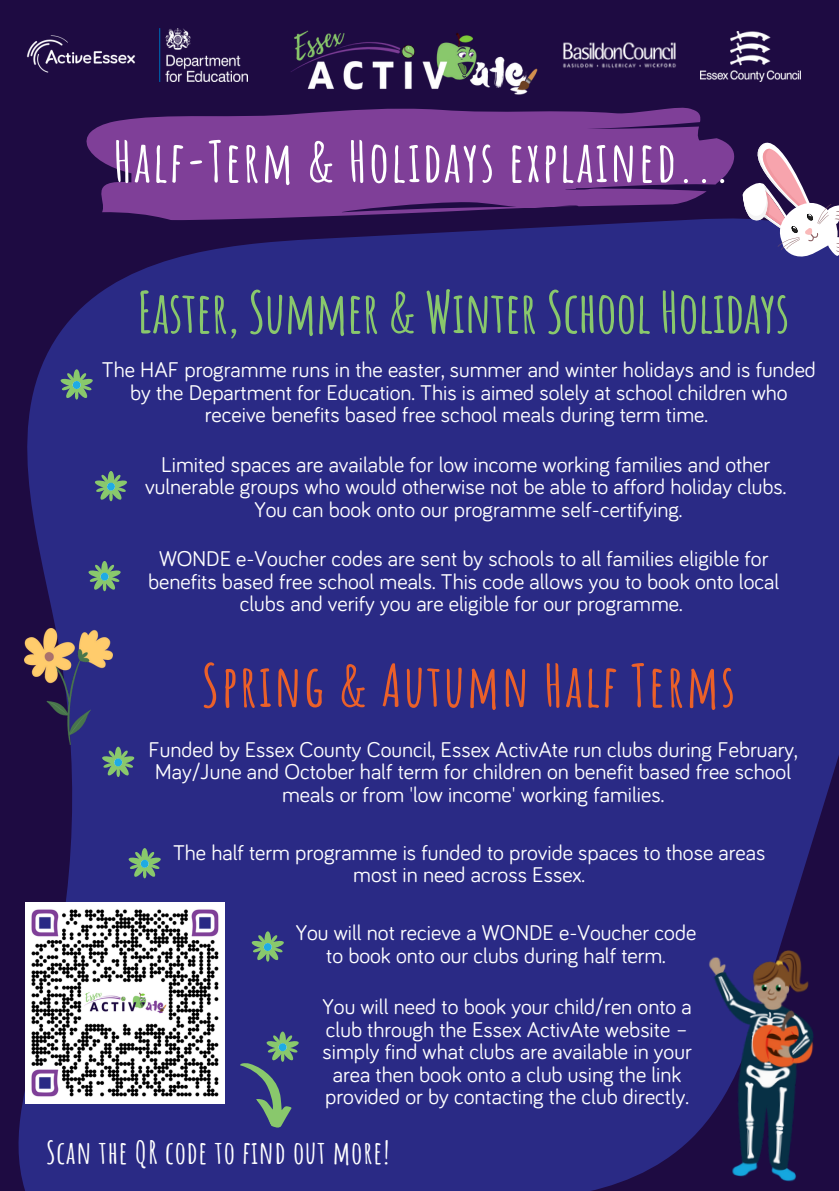
<style>
.page{position:relative;width:839px;height:1191px;background:#fff}
.page>*{position:absolute;margin:0;border:0;box-sizing:border-box;transform-origin:0 0}
.t1{font:700 58px "Amatic SC";letter-spacing:.035em;color:#eb6029}
.t2{font:700 56.6px "Amatic SC";letter-spacing:-.01em;color:#89c86c}
.t3{font:700 56px "Amatic SC";letter-spacing:.035em;color:#fff}
.t4{font:700 31.4px "Amatic SC";letter-spacing:.025em;color:#fff}
.t5{font:22px/22.4px "Bariol";color:#fff;text-align:center}
</style>
<div class="page">
<div style="left:0;top:0;width:838px;height:1191px;background:#1e0b42"></div>
<img style="left:291px;top:30px;width:247px;height:50px">
<img style="left:26px;top:35px;width:110px;height:38px">
<img style="left:159px;top:29px;width:89px;height:51px">
<div style="left:19px;top:245px;width:819px;height:946px;background:#2a2a85"></div>
<svg style="left:91px;top:468px;width:40px;height:36px"></svg>
<svg style="left:56px;top:366px;width:41px;height:36px"></svg>
<svg style="left:98px;top:744px;width:40px;height:36px"></svg>
<svg style="left:247px;top:928px;width:41px;height:36px"></svg>
<img style="left:25px;top:902px;width:200px;height:201px">
<svg style="left:86px;top:80px;width:652px;height:165px;fill:#7f3f98"></svg>
<img style="left:563px;top:42px;width:113px;height:26px">
<img style="left:700px;top:32px;width:101px;height:49px">
<svg style="left:124px;top:845px;width:41px;height:36px"></svg>
<svg style="left:84px;top:558px;width:41px;height:36px"></svg>
<svg style="left:237px;top:1028px;width:66px;height:103px;background:#3c4a80"></svg>
<img style="left:691px;top:930px;width:139px;height:261px">
<img style="left:24px;top:629px;width:89px;height:115px">
<svg style="left:738px;top:142px;width:100px;height:123px"></svg>
<p class="t3" style="left:114px;top:125px;width:618px">Half-Term &amp; Holidays explained...</p>
<p class="t2" style="left:137px;top:276px;width:653px">Easter, Summer &amp; Winter School Holidays</p>
<p class="t5" style="left:102px;top:360px;width:715px">The HAF programme runs in the easter, summer and winter holidays and is funded by the Department for Education. This is aimed solely at school children who receive benefits based free school meals during term time.</p>
<p class="t5" style="left:161px;top:454px;width:610px">Limited spaces are available for low income working families and other</p>
<p class="t5" style="left:145px;top:477px;width:642px">vulnerable groups who would otherwise not be able to afford holiday clubs.</p>
<p class="t5" style="left:254px;top:499px;width:429px">You can book onto our programme self-certifying.</p>
<p class="t5" style="left:148px;top:549px;width:632px">WONDE e-Voucher codes are sent by schools to all families eligible for benefits based free school meals. This code allows you to book onto local clubs and verify you are eligible for our programme.</p>
<p class="t1" style="left:201px;top:648px;width:535px">Spring &amp; Autumn Half Terms</p>
<p class="t5" style="left:148px;top:739px;width:650px">Funded by Essex County Council, Essex ActivAte run clubs during February,<br>May/June and October half term for children on benefit based free school meals or from 'low income' working families.</p>
<p class="t5" style="left:173px;top:842px;width:594px">The half term programme is funded to provide spaces to those areas most in need across Essex.</p>
<p class="t5" style="left:296px;top:923px;width:402px">You will not recieve a WONDE e-Voucher code to book onto our clubs during half term.</p>
<p class="t5" style="left:322px;top:997px;width:371px">You will need to book your child/ren onto a club through the Essex ActivAte website – simply find what clubs are available in your area then book onto a club using the link provided or by contacting the club directly.</p>
<p class="t4" style="left:46px;top:1132px;width:345px">Scan the QR code to find out more!</p>
</div>
